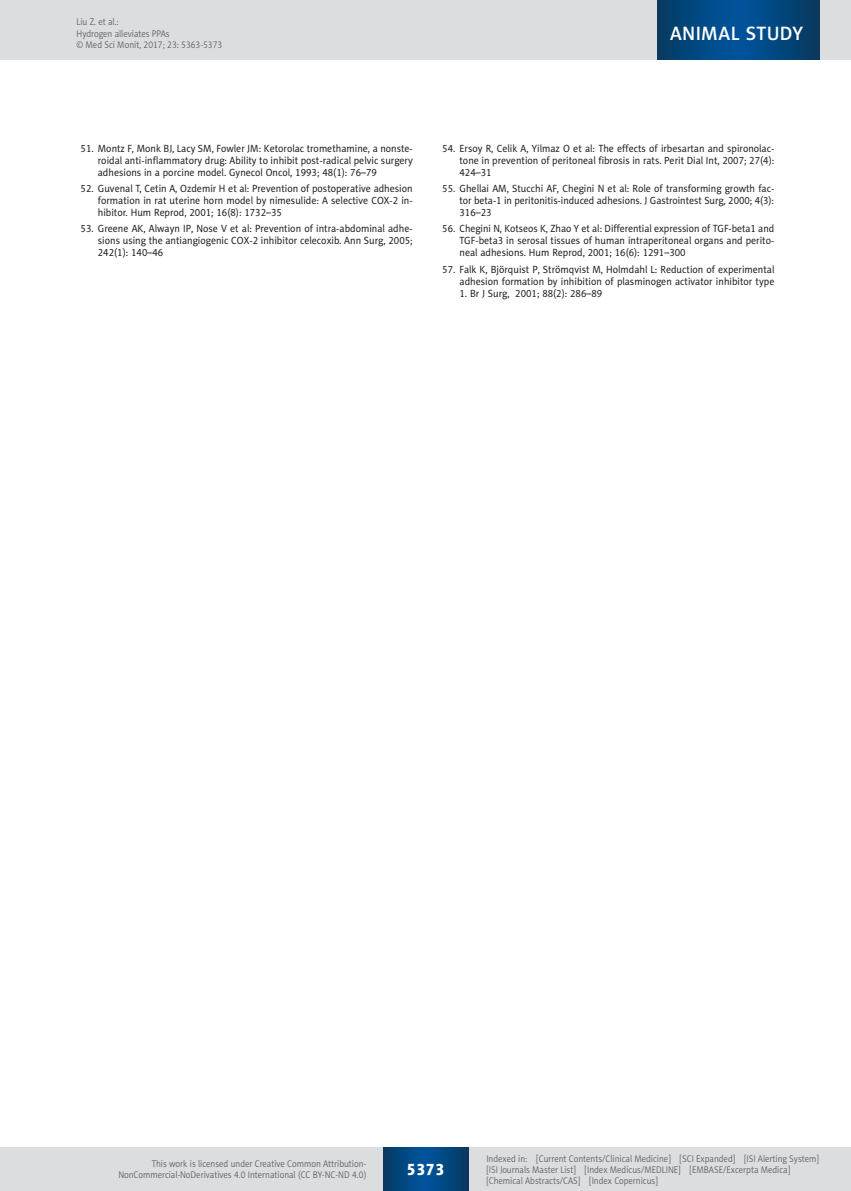
<style>
.page{position:relative;width:851px;height:1191px;background:#fff}
.page>*{position:absolute;margin:0;border:0;box-sizing:border-box;transform-origin:0 0}
.t1{font:19.5px "Naomi Sans EFN Medium";letter-spacing:.015em;color:#fff}
.t2{font:16.5px "Naomi Sans EFN Heavy";color:#fff}
.MSM_Referencje_punkt{font:10.5px/12px "Naomi Sans EFN";color:#231f20;text-align:justify;scale:.95 1}
.MSM_Referencje_punkt-2{font:10.5px/12px "Naomi Sans EFN";color:#231f20;text-align:justify;scale:.94 1}
.t3{font:9.75px/11.2px "Naomi Sans EFN Light";color:#57585a;scale:.9 1}
</style>
<div class="page">
<div style="left:0;top:1148px;width:850px;height:43px;background:#dcdddf"></div>
<svg style="left:383px;top:1147px;width:85px;height:43px;background:#02477e"></svg>
<div style="left:0;top:0;width:850px;height:60px;background:#dcdddf"></div>
<svg style="left:657px;top:0;width:162px;height:60px;background:#02477e"></svg>
<p class="t3" style="left:77px;top:16px;width:163px">Liu Z. et al.:<br>Hydrogen alleviates PPAs<br>© Med Sci Monit, 2017; 23: 5363-5373</p>
<h1 class="t1" style="left:670px;top:22px;width:134px">ANIMAL STUDY</h1>
<p class="MSM_Referencje_punkt" style="left:98px;top:142px;width:333px;text-indent:-17px">51. Montz F, Monk BJ, Lacy SM, Fowler JM: Ketorolac tromethamine, a nonste&shy;roidal anti-inflammatory drug: Ability to inhibit post-radical pelvic surgery adhesions in a porcine model. Gynecol Oncol, 1993; 48(1): 76–79</p>
<p class="MSM_Referencje_punkt" style="left:98px;top:183px;width:333px;text-indent:-17px">52. Guvenal T, Cetin A, Ozdemir H et al: Prevention of postoperative adhesion formation in rat uterine horn model by nimesulide: A selective COX-2 in&shy;hibitor. Hum Reprod, 2001; 16(8): 1732–35</p>
<p class="MSM_Referencje_punkt" style="left:98px;top:223px;width:333px;text-indent:-17px">53. Greene AK, Alwayn IP, Nose V et al: Prevention of intra-abdominal adhe&shy;sions using the antiangiogenic COX-2 inhibitor celecoxib. Ann Surg, 2005; 242(1): 140–46</p>
<p class="MSM_Referencje_punkt" style="left:459px;top:142px;width:333px;text-indent:-17px">54. Ersoy R, Celik A, Yilmaz O et al: The effects of irbesartan and spironolac&shy;tone in prevention of peritoneal fi brosis in rats. Perit Dial Int, 2007; 27(4):<br>424–31</p>
<p class="MSM_Referencje_punkt" style="left:459px;top:183px;width:333px;text-indent:-17px">55. Ghellai AM, Stucchi AF, Chegini N et al: Role of transforming growth fac&shy;tor beta-1 in peritonitis-induced adhesions. J Gastrointest Surg, 2000; 4(3):<br>316–23</p>
<p class="MSM_Referencje_punkt-2" style="left:459px;top:223px;width:336px;text-indent:-17px">56. Chegini N, Kotseos K, Zhao Y et al: Differential expression of TGF-beta1 and TGF-beta3 in serosal tissues of human intraperitoneal organs and perito&shy;neal adhesions. Hum Reprod, 2001; 16(6): 1291–300</p>
<p class="MSM_Referencje_punkt" style="left:442px;top:263px;width:351px;text-align:right">57. Falk K, Björquist P, Strömqvist M, Holmdahl L: Reduction of experimental adhesion formation by inhibition of plasminogen activator inhibitor type</p>
<p class="MSM_Referencje_punkt" style="left:459px;top:287px;width:152px">1. Br J Surg, 2001; 88(2): 286–89</p>
<p class="t3" style="left:118px;top:1158px;width:277px;text-align:right">This work is licensed under Creative Common Attribution-<br>NonCommercial-NoDerivatives 4.0 International (CC BY-NC-ND 4.0)</p>
<h2 class="t2" style="left:406px;top:1159px;width:40px">5373</h2>
<p class="t3" style="left:486px;top:1152px;width:371px">Indexed in: [Current Contents/Clinical Medicine] [SCI Expanded] [ISI Alerting System] [ISI Journals Master List] [Index Medicus/MEDLINE] [EMBASE/Excerpta Medica] [Chemical Abstracts/CAS] [Index Copernicus]</p>
</div>
